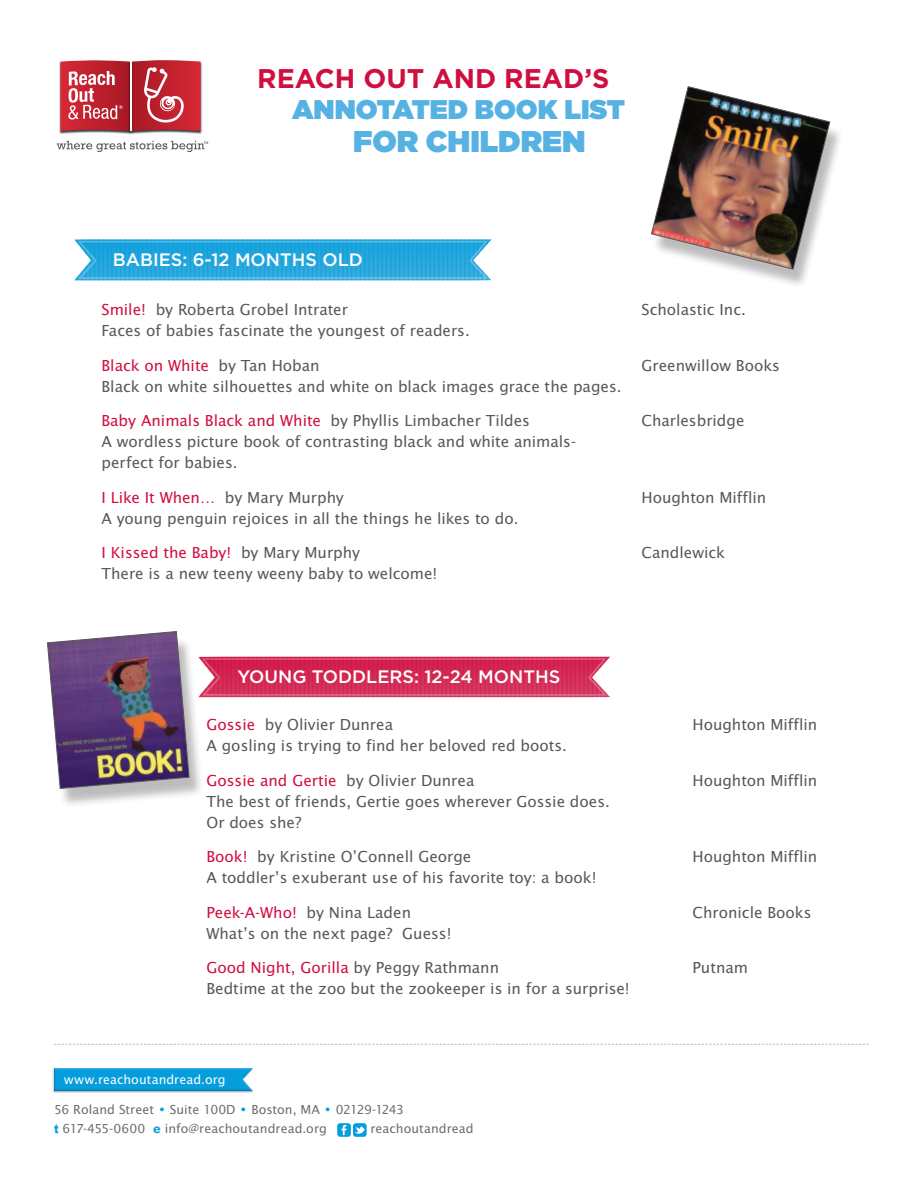
<style>
.page{position:relative;width:918px;height:1188px;background:#fff}
.page>*{position:absolute;margin:0;border:0;box-sizing:border-box;transform-origin:0 0}
.t1{font:900 30px "Gotham";color:#57b2e4}
.t2{font:700 27px "Gotham";color:#d10e40}
.t3{font:900 27px "Gotham";color:#57b2e4}
.Subhead{font:500 18px "Gotham";color:#fff}
.Body_Text{font:16.5px/21px "Lucida Sans EF";color:#57585a}
.Body_Text-2{font:16.5px "Lucida Sans EF";color:#d10e40}
.Name{font:13.5px "Lucida Sans EF";letter-spacing:.005em;color:#6c6d70}
.Name-2{font:13.5px "Lucida Sans EF";letter-spacing:.005em;color:#fff}
.s1{color:#d10e40}
.s2{color:#57585a}
.s3{color:#069ddc}
.s4{font-family:"Rockwell";font-weight:700;color:#069ddc}
</style>
<div class="page">
<svg style="left:204px;top:657px;width:406px;height:40px;background:#d5345d"></svg>
<svg style="left:74px;top:239px;width:417px;height:41px;background:#31abdf"></svg>
<div style="left:52px;top:1068px;width:203px;height:25px;background:#231f20;opacity:.75"></div>
<svg style="left:337px;top:1123px;width:30px;height:14px"></svg>
<div style="left:652px;top:93px;width:192px;height:196px;background:#231f20;opacity:.3"></div>
<img style="left:651px;top:86px;width:179px;height:184px">
<div style="left:47px;top:637px;width:157px;height:172px;background:#231f20;opacity:.3"></div>
<img style="left:47px;top:631px;width:142px;height:158px">
<svg style="left:54px;top:1044px;width:815px;height:1px"></svg>
<img style="left:59px;top:61px;width:69px;height:73px">
<img style="left:133px;top:62px;width:70px;height:72px">
<svg style="left:61px;top:60px;width:140px;height:71px;background:#c7414d"></svg>
<img style="left:128px;top:61px;width:5px;height:74px">
<hr style="left:130px;top:62px;width:1px;height:69px;background:#fff">
<svg style="left:57px;top:141px;width:151px;height:11px"></svg>
<p class="t2" style="left:257px;top:60px;width:354px">REACH OUT AND READ’S</p>
<p class="t3" style="left:292px;top:90px;width:334px">ANNOTATED BOOK LIST</p>
<p class="t1" style="left:353px;top:120px;width:234px">FOR CHILDREN</p>
<p class="Subhead" style="left:113px;top:248px;width:252px">BABIES: 6-12 MONTHS OLD</p>
<p class="Body_Text" style="left:102px;top:299px;width:248px"><span class="s1">Smile!</span> by Roberta Grobel Intrater</p>
<p class="Body_Text" style="left:642px;top:299px;width:106px">Scholastic Inc.</p>
<p class="Body_Text" style="left:102px;top:320px;width:370px">Faces of babies fascinate the youngest of readers.</p>
<p class="Body_Text-2" style="left:102px;top:357px;width:220px">Black on White <span class="s2">by Tan Hoban</span></p>
<p class="Body_Text" style="left:642px;top:355px;width:140px">Greenwillow Books</p>
<p class="Body_Text" style="left:102px;top:376px;width:522px">Black on white silhouettes and white on black images grace the pages.</p>
<p class="Body_Text-2" style="left:102px;top:412px;width:430px">Baby Animals Black and White <span class="s2">by Phyllis Limbacher Tildes</span></p>
<p class="Body_Text" style="left:642px;top:410px;width:104px">Charlesbridge</p>
<p class="Body_Text" style="left:102px;top:431px;width:476px">A wordless picture book of contrasting black and white animals&shy;perfect for babies.</p>
<p class="Body_Text-2" style="left:102px;top:489px;width:244px">I Like It When… <span class="s2">by Mary Murphy</span></p>
<p class="Body_Text" style="left:642px;top:487px;width:126px">Houghton Mifflin</p>
<p class="Body_Text" style="left:102px;top:508px;width:419px">A young penguin rejoices in all the things he likes to do.</p>
<p class="Body_Text-2" style="left:102px;top:544px;width:260px">I Kissed the Baby! <span class="s2">by Mary Murphy</span></p>
<p class="Body_Text" style="left:642px;top:542px;width:85px">Candlewick</p>
<p class="Body_Text" style="left:102px;top:563px;width:337px">There is a new teeny weeny baby to welcome!</p>
<p class="Subhead" style="left:237px;top:665px;width:324px">YOUNG TODDLERS: 12-24 MONTHS</p>
<p class="Body_Text" style="left:207px;top:714px;width:188px"><span class="s1">Gossie</span> by Olivier Dunrea</p>
<p class="Body_Text" style="left:693px;top:714px;width:126px">Houghton Mifflin</p>
<p class="Body_Text" style="left:207px;top:735px;width:362px">A gosling is trying to find her beloved red boots.</p>
<p class="Body_Text-2" style="left:207px;top:772px;width:269px">Gossie and Gertie <span class="s2">by Olivier Dunrea</span></p>
<p class="Body_Text" style="left:693px;top:770px;width:126px">Houghton Mifflin</p>
<p class="Body_Text" style="left:207px;top:791px;width:405px">The best of friends, Gertie goes wherever Gossie does.<br>Or does she?</p>
<p class="Body_Text" style="left:207px;top:846px;width:266px"><span class="s1">Book!</span> by Kristine O’Connell George</p>
<p class="Body_Text" style="left:693px;top:846px;width:126px">Houghton Mifflin</p>
<p class="Body_Text" style="left:207px;top:867px;width:392px">A toddler’s exuberant use of his favorite toy: a book!</p>
<p class="Body_Text-2" style="left:207px;top:904px;width:206px">Peek-A-Who! <span class="s2">by Nina Laden</span></p>
<p class="Body_Text" style="left:693px;top:902px;width:120px">Chronicle Books</p>
<p class="Body_Text" style="left:207px;top:923px;width:247px">What’s on the next page? Guess!</p>
<p class="Body_Text-2" style="left:207px;top:959px;width:294px">Good Night, Gorilla <span class="s2">by Peggy Rathmann</span></p>
<p class="Body_Text" style="left:693px;top:957px;width:57px">Putnam</p>
<p class="Body_Text" style="left:207px;top:978px;width:425px">Bedtime at the zoo but the zookeeper is in for a surprise!</p>
<p class="Name-2" style="left:64px;top:1072px;width:163px">www.reachoutandread.org</p>
<p class="Name" style="left:54px;top:1103px;width:351px">56 Roland Street <span class="s3">•</span> Suite 100D <span class="s3">•</span> Boston, MA <span class="s3">•</span> 02129-1243</p>
<p class="Name" style="left:54px;top:1122px;width:274px"><span class="s4">t</span> 617-455-0600 <span class="s4">e</span> info@reachoutandread.org</p>
<p class="Name" style="left:370px;top:1122px;width:105px">reachoutandread</p>
</div>
